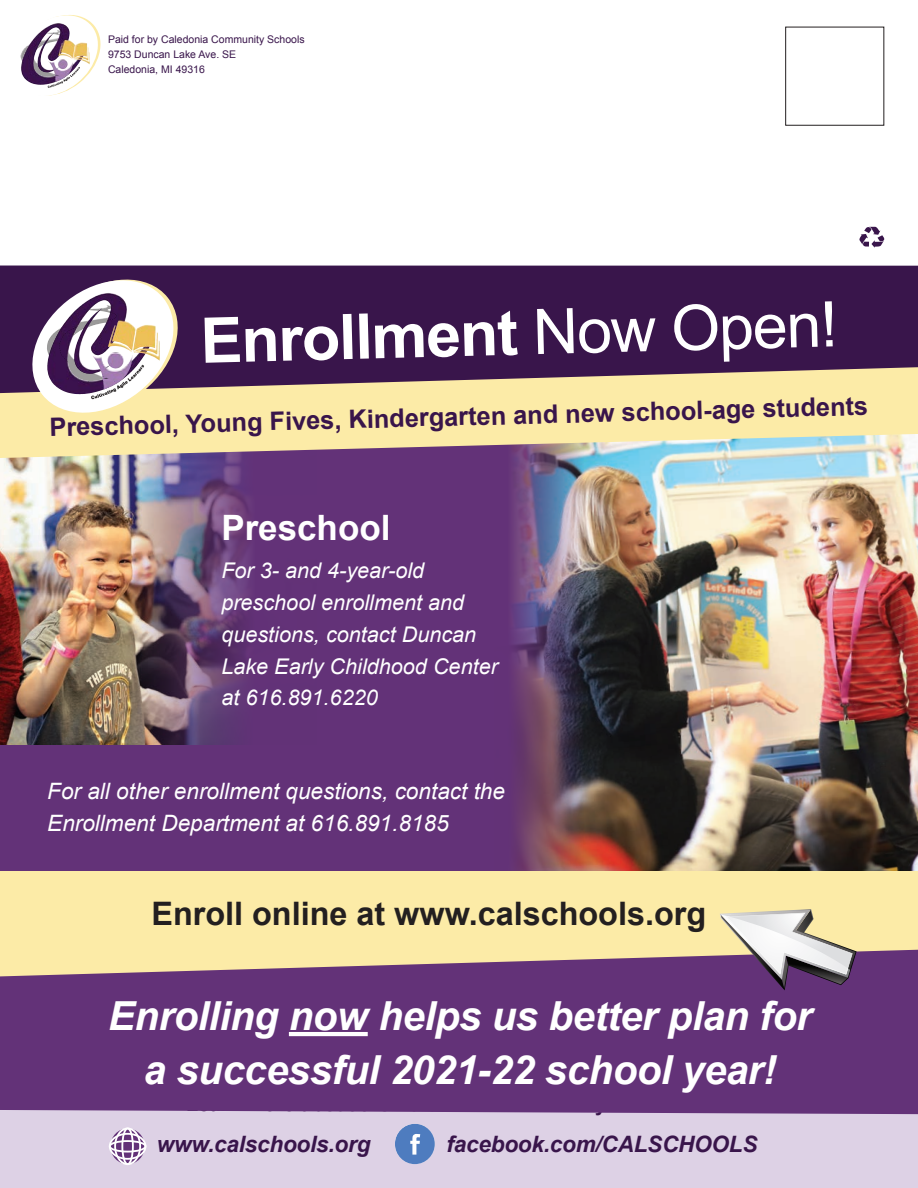
<style>
.page{position:relative;width:918px;height:1188px;background:#fff}
.page>*{position:absolute;margin:0;border:0;box-sizing:border-box;transform-origin:0 0}
.t1{font:700 63px "Arial";color:#fff}
.t2{font:italic 700 40.05px/54px "Arial";letter-spacing:-.01em;color:#fff;text-align:center}
.t3{font:700 34.95px "Arial";color:#fff}
.t4{font:700 32.4px "Arial";color:#231f20}
.t5{font:700 25.35px "Arial";color:#39154b}
.t6{font:italic 22.5px/32.4px "Arial";color:#fff}
.t7{font:italic 700 22.5px "Arial";letter-spacing:-.01em;color:#39154b}
.t8{font:italic 21.6px/31.8px "Arial";color:#fff}
.t9{font:10.5px/15px "Arial";color:#39154b}
.s1{font-weight:400}
</style>
<div class="page">
<div style="left:0;top:1050px;width:918px;height:138px;background:#ddd1e5"></div>
<svg style="left:110px;top:1128px;width:35px;height:36px"></svg>
<div style="left:114px;top:1128px;width:27px;height:37px;border:2px solid #fff;border-radius:50%"></div>
<div style="left:121px;top:1128px;width:13px;height:37px;border:2px solid #fff;border-radius:50%"></div>
<div style="left:109px;top:1133px;width:37px;height:27px;border:2px solid #fff;border-radius:50%"></div>
<div style="left:109px;top:1140px;width:37px;height:13px;border:2px solid #fff;border-radius:50%"></div>
<svg style="left:395px;top:1124px;width:40px;height:40px"></svg>
<div style="left:785px;top:27px;width:99px;height:99px;border:1px solid #231f20"></div>
<svg style="left:859px;top:227px;width:25px;height:21px"></svg>
<svg style="left:20px;top:15px;width:81px;height:81px"></svg>
<div style="left:0;top:387px;width:918px;height:484px;background:#633278"></div>
<img style="left:0;top:458px;width:249px;height:286px">
<img style="left:513px;top:458px;width:405px;height:413px">
<div style="left:0;top:871px;width:918px;height:153px;background:#fceba7"></div>
<svg style="left:0;top:393px;width:918px;height:65px;background:#eadcab"></svg>
<svg style="left:0;top:950px;width:918px;height:164px;background:#70427d"></svg>
<svg style="left:0;top:266px;width:918px;height:127px;background:#4f2e55"></svg>
<svg style="left:22px;top:273px;width:166px;height:147px"></svg>
<svg style="left:720px;top:909px;width:137px;height:81px"></svg>
<hr style="left:289px;top:1032px;width:79px;height:4px;background:#fff">
<p class="t9" style="left:108px;top:32px;width:198px">Paid for by Caledonia Community Schools<br>9753 Duncan Lake Ave. SE</p>
<p class="t9" style="left:108px;top:62px;width:98px">Caledonia, MI 49316</p>
<p class="t1" style="left:200px;top:298px;width:639px;rotate:-1deg">Enrollment <span class="s1">Now Open!</span></p>
<p class="t5" style="left:49px;top:414px;width:820px;rotate:-2deg">Preschool, Young Fives, Kindergarten and new school-age students</p>
<p class="t3" style="left:221px;top:505px;width:171px">Preschool</p>
<p class="t8" style="left:221px;top:555px;width:278px">For 3- and 4-year-old preschool enrollment and questions, contact Duncan<br>Lake Early Childhood Center at 616.891.6220</p>
<p class="t6" style="left:47px;top:775px;width:459px">For all other enrollment questions, contact the<br>Enrollment Department at 616.891.8185</p>
<p class="t4" style="left:151px;top:892px;width:556px">Enroll online at www.calschools.org</p>
<p class="t2" style="left:108px;top:990px;width:705px">Enrolling now helps us better plan for a successful 2021-22 school year!</p>
<p class="t7" style="left:157px;top:1129px;width:215px">www.calschools.org</p>
<p class="t7" style="left:447px;top:1129px;width:312px">facebook.com/CALSCHOOLS</p>
</div>
